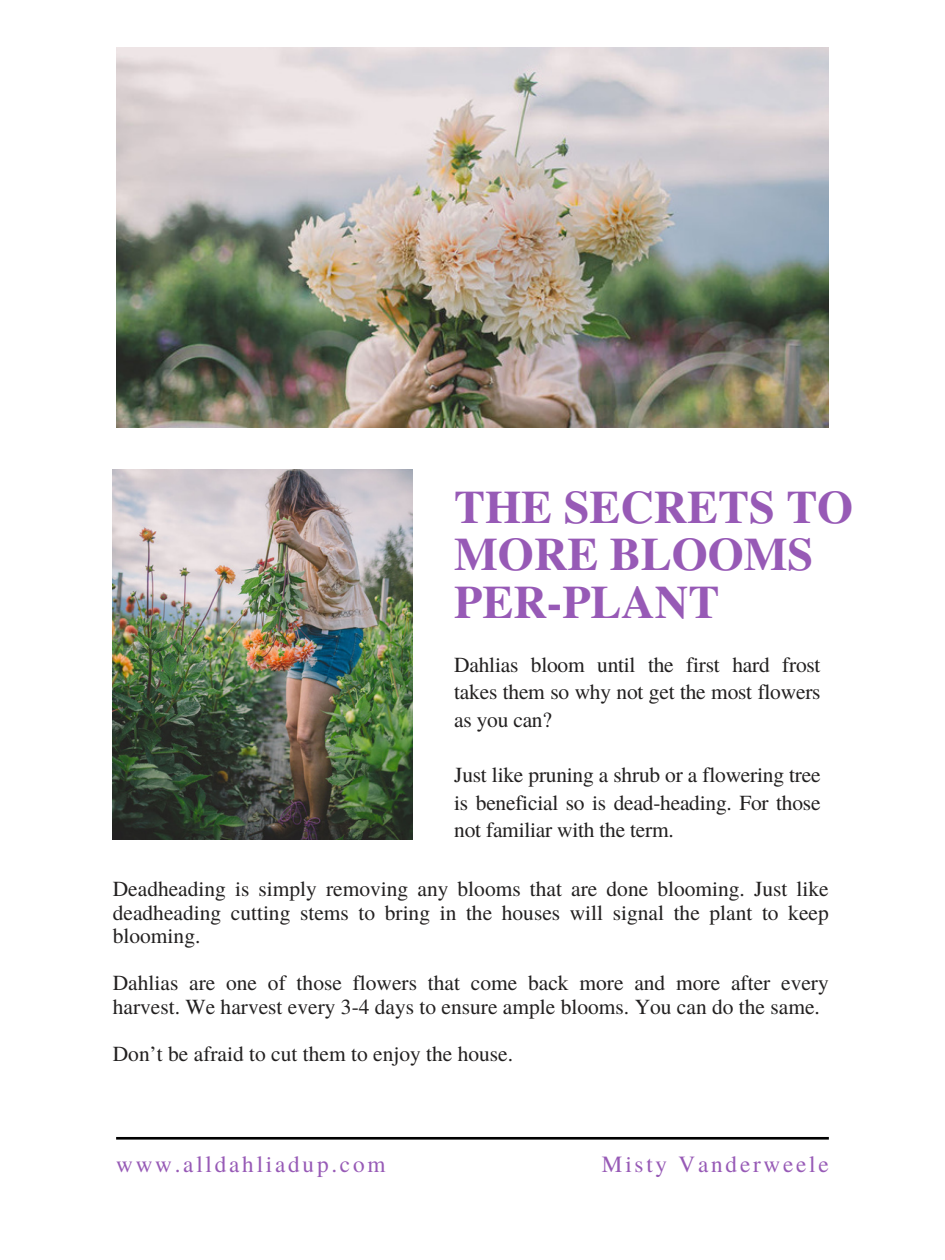
<style>
.page{position:relative;width:945px;height:1260px;background:#fff}
.page>*{position:absolute;margin:0;border:0;box-sizing:border-box;transform-origin:0 0}
.t1{font:700 46.38px/47.2px "Te X Gyre Termes";color:#975ab6}
.t2{font:23.28px "Te X Gyre Termes";letter-spacing:.12em;color:#975ab6}
.t3{font:21.53px/27.7px "Te X Gyre Termes";color:#222020;text-align:justify}
</style>
<div class="page">
<img style="left:116px;top:47px;width:713px;height:381px">
<img style="left:113px;top:470px;width:299px;height:370px">
<hr style="left:116px;top:1137px;width:713px;height:3px;background:#000">
<h1 class="t1" style="left:454px;top:481px;width:401px">THE SECRETS TO<br>MORE BLOOMS<br>PER-PLANT</h1>
<p class="t3" style="left:454px;top:650px;width:368px">Dahlias bloom until the first hard frost takes them so why not get the most flowers as you can?</p>
<p class="t3" style="left:454px;top:760px;width:368px">Just like pruning a shrub or a flowering tree is beneficial so is dead-heading. For those not familiar with the term.</p>
<p class="t3" style="left:113px;top:876px;width:718px;line-height:23.6px">Deadheading is simply removing any blooms that are done blooming. Just like deadheading cutting stems to bring in the houses will signal the plant to keep blooming.</p>
<p class="t3" style="left:113px;top:970px;width:718px;line-height:23.6px">Dahlias are one of those flowers that come back more and more after every harvest. We harvest every 3-4 days to ensure ample blooms. You can do the same.</p>
<p class="t3" style="left:113px;top:1039px;width:402px">Don’t be afraid to cut them to enjoy the house.</p>
<p class="t2" style="left:116px;top:1148px;width:271px">www.alldahliadup.com</p>
<p class="t2" style="left:602px;top:1148px;width:228px">Misty Vanderweele</p>
</div>
